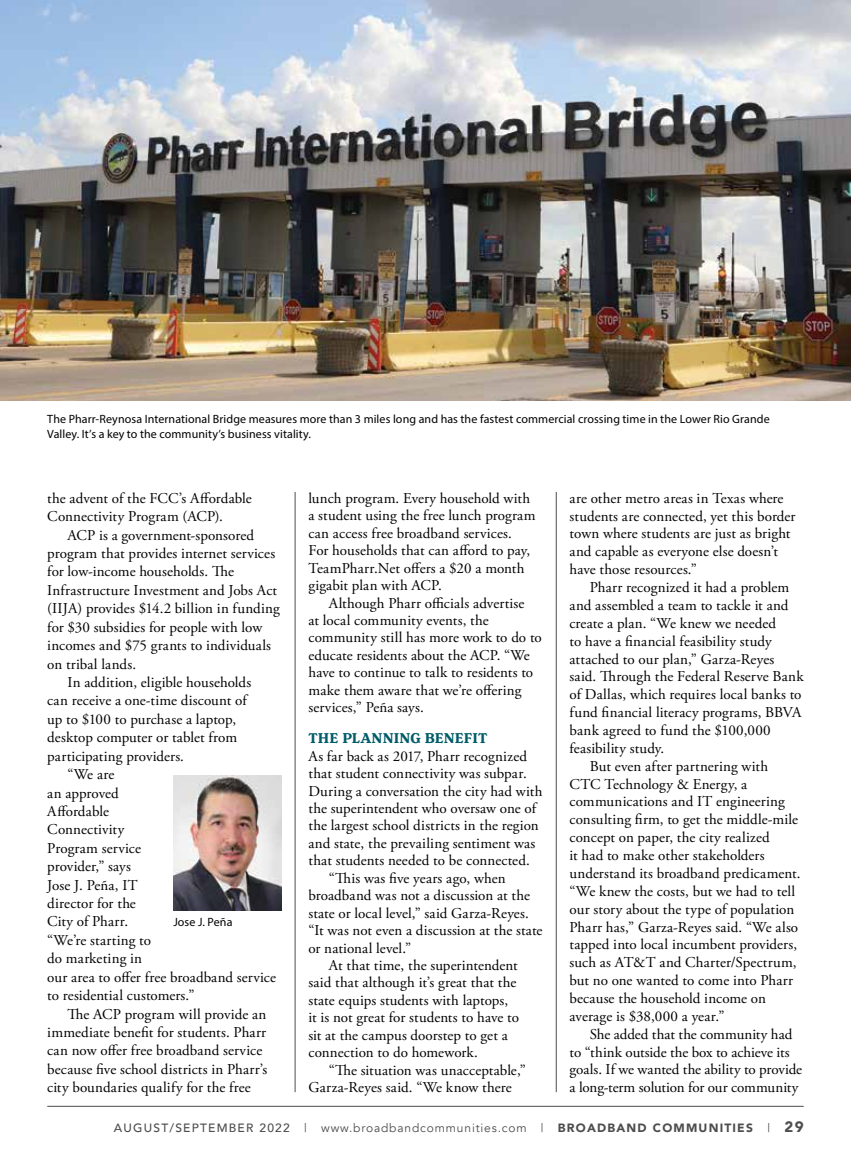
<style>
.page{position:relative;width:851px;height:1161px;background:#fff}
.page>*{position:absolute;margin:0;border:0;box-sizing:border-box;transform-origin:0 0}
.t1{font:15px/17.4px "Adobe Garamond Pro";letter-spacing:.005em;color:#000}
.t2{font:700 15px "Henriette";letter-spacing:.005em;color:#005c68}
.t3{font:12px/15px "Myriad Pro";letter-spacing:.005em;color:#000}
.t4{font:12px "Avenir";letter-spacing:.07em;color:#4d4d4f}
.s1{font-weight:500}
.s2{font-weight:900}
.s3{font-weight:900;font-size:15px}
</style>
<div class="page">
<hr style="left:47px;top:1106px;width:756px;height:1px;background:#4d4d4f">
<hr style="left:556px;top:492px;width:1px;height:600px;background:#4d4d4f">
<hr style="left:295px;top:492px;width:1px;height:600px;background:#4d4d4f">
<img style="left:173px;top:775px;width:108px;height:135px">
<img style="left:0;top:0;width:850px;height:400px">
<p class="t3" style="left:47px;top:411px;width:724px">The Pharr-Reynosa International Bridge measures more than 3 miles long and has the fastest commercial crossing time in the Lower Rio Grande<br>Valley. It’s a key to the community’s business vitality.</p>
<p class="t1" style="left:47px;top:489px;width:206px;line-height:18.5px">the advent of the FCC’s Affordable<br>Connectivity Program (ACP).</p>
<p class="t1" style="left:68px;top:527px;width:188px">ACP is a government-sponsored</p>
<p class="t1" style="left:47px;top:545px;width:229px">program that provides internet services</p>
<p class="t1" style="left:47px;top:564px;width:188px">for low-income households. The</p>
<p class="t1" style="left:47px;top:582px;width:231px">Infrastructure Investment and Jobs Act</p>
<p class="t1" style="left:47px;top:600px;width:234px">(IIJA) provides $14.2 billion in funding</p>
<p class="t1" style="left:47px;top:619px;width:216px">for $30 subsidies for people with low</p>
<p class="t1" style="left:47px;top:637px;width:225px">incomes and $75 grants to individuals</p>
<p class="t1" style="left:47px;top:656px;width:90px">on tribal lands.</p>
<p class="t1" style="left:68px;top:674px;width:185px">In addition, eligible households</p>
<p class="t1" style="left:47px;top:693px;width:201px">can receive a one-time discount of</p>
<p class="t1" style="left:47px;top:711px;width:190px">up to $100 to purchase a laptop,</p>
<p class="t1" style="left:47px;top:729px;width:191px">desktop computer or tablet from</p>
<p class="t1" style="left:47px;top:748px;width:138px">participating providers.</p>
<p class="t1" style="left:68px;top:766px;width:48px">“We are</p>
<p class="t1" style="left:47px;top:785px;width:73px">an approved</p>
<p class="t1" style="left:47px;top:803px;width:63px">Affordable</p>
<p class="t1" style="left:47px;top:821px;width:78px">Connectivity</p>
<p class="t1" style="left:47px;top:840px;width:95px">Program service</p>
<p class="t1" style="left:47px;top:858px;width:85px">provider,” says</p>
<p class="t1" style="left:47px;top:877px;width:92px">Jose J. Peña, IT</p>
<p class="t1" style="left:47px;top:895px;width:90px">director for the</p>
<p class="t1" style="left:47px;top:914px;width:82px">City of Pharr.</p>
<p class="t1" style="left:47px;top:932px;width:105px">“We’re starting to</p>
<p class="t1" style="left:47px;top:950px;width:96px">do marketing in</p>
<p class="t1" style="left:47px;top:969px;width:230px">our area to offer free broadband service</p>
<p class="t1" style="left:47px;top:987px;width:149px">to residential customers.”</p>
<p class="t1" style="left:68px;top:1006px;width:200px">The ACP program will provide an</p>
<p class="t1" style="left:47px;top:1024px;width:220px">immediate benefit for students. Pharr</p>
<p class="t1" style="left:47px;top:1042px;width:216px">can now offer free broadband service</p>
<p class="t1" style="left:47px;top:1061px;width:221px">because five school districts in Pharr’s</p>
<p class="t1" style="left:47px;top:1079px;width:205px">city boundaries qualify for the free</p>
<p class="t3" style="left:173px;top:914px;width:61px">Jose J. Peña</p>
<p class="t1" style="left:308px;top:490px;width:229px">lunch program. Every household with a student using the free lunch program can access free broadband services.<br>For households that can afford to pay, TeamPharr.Net offers a $20 a month gigabit plan with ACP.</p>
<p class="t1" style="left:308px;top:595px;width:235px;text-indent:20px">Although Pharr officials advertise<br>at local community events, the community still has more work to do to educate residents about the ACP. “We have to continue to talk to residents to make them aware that we’re offering services,” Peña says.</p>
<p class="t2" style="left:308px;top:729px;width:180px">THE PLANNING BENEFIT</p>
<p class="t1" style="left:308px;top:748px;width:220px">As far back as 2017, Pharr recognized</p>
<p class="t1" style="left:308px;top:765px;width:220px">that student connectivity was subpar.</p>
<p class="t1" style="left:308px;top:783px;width:235px">During a conversation the city had with</p>
<p class="t1" style="left:308px;top:800px;width:229px">the superintendent who oversaw one of</p>
<p class="t1" style="left:308px;top:818px;width:232px">the largest school districts in the region</p>
<p class="t1" style="left:308px;top:835px;width:228px">and state, the prevailing sentiment was</p>
<p class="t1" style="left:308px;top:852px;width:223px">that students needed to be connected.</p>
<p class="t1" style="left:328px;top:870px;width:178px">“This was five years ago, when</p>
<p class="t1" style="left:308px;top:887px;width:223px">broadband was not a discussion at the</p>
<p class="t1" style="left:308px;top:905px;width:222px">state or local level,” said Garza-Reyes.</p>
<p class="t1" style="left:308px;top:922px;width:236px">“It was not even a discussion at the state</p>
<p class="t1" style="left:308px;top:940px;width:104px">or national level.”</p>
<p class="t1" style="left:328px;top:957px;width:190px">At that time, the superintendent</p>
<p class="t1" style="left:308px;top:975px;width:210px">said that although it’s great that the</p>
<p class="t1" style="left:308px;top:992px;width:201px">state equips students with laptops,</p>
<p class="t1" style="left:308px;top:1009px;width:212px">it is not great for students to have to</p>
<p class="t1" style="left:308px;top:1027px;width:201px">sit at the campus doorstep to get a</p>
<p class="t1" style="left:308px;top:1044px;width:171px">connection to do homework.</p>
<p class="t1" style="left:328px;top:1062px;width:199px">“The situation was unacceptable,”</p>
<p class="t1" style="left:308px;top:1079px;width:205px">Garza-Reyes said. “We know there</p>
<p class="t1" style="left:569px;top:490px;width:227px;line-height:17.9px">are other metro areas in Texas where students are connected, yet this border town where students are just as bright and capable as everyone else doesn’t have those resources.”</p>
<p class="t1" style="left:589px;top:579px;width:201px">Pharr recognized it had a problem</p>
<p class="t1" style="left:569px;top:597px;width:220px">and assembled a team to tackle it and</p>
<p class="t1" style="left:569px;top:615px;width:208px">create a plan. “We knew we needed</p>
<p class="t1" style="left:569px;top:633px;width:203px">to have a financial feasibility study</p>
<p class="t1" style="left:569px;top:651px;width:206px">attached to our plan,” Garza-Reyes</p>
<p class="t1" style="left:569px;top:668px;width:236px">said. Through the Federal Reserve Bank</p>
<p class="t1" style="left:569px;top:686px;width:233px">of Dallas, which requires local banks to</p>
<p class="t1" style="left:569px;top:704px;width:233px">fund financial literacy programs, BBVA</p>
<p class="t1" style="left:569px;top:722px;width:203px">bank agreed to fund the $100,000</p>
<p class="t1" style="left:569px;top:740px;width:96px">feasibility study.</p>
<p class="t1" style="left:589px;top:758px;width:180px">But even after partnering with</p>
<p class="t1" style="left:569px;top:776px;width:179px">CTC Technology &amp; Energy, a</p>
<p class="t1" style="left:569px;top:794px;width:217px">communications and IT engineering</p>
<p class="t1" style="left:569px;top:811px;width:230px">consulting firm, to get the middle-mile</p>
<p class="t1" style="left:569px;top:829px;width:202px">concept on paper, the city realized</p>
<p class="t1" style="left:569px;top:847px;width:196px">it had to make other stakeholders</p>
<p class="t1" style="left:569px;top:865px;width:232px">understand its broadband predicament.</p>
<p class="t1" style="left:569px;top:883px;width:227px">“We knew the costs, but we had to tell</p>
<p class="t1" style="left:569px;top:901px;width:226px">our story about the type of population</p>
<p class="t1" style="left:569px;top:919px;width:230px">Pharr has,” Garza-Reyes said. “We also</p>
<p class="t1" style="left:569px;top:936px;width:229px">tapped into local incumbent providers,</p>
<p class="t1" style="left:569px;top:954px;width:228px">such as AT&amp;T and Charter/Spectrum,</p>
<p class="t1" style="left:569px;top:972px;width:225px">but no one wanted to come into Pharr</p>
<p class="t1" style="left:569px;top:990px;width:198px">because the household income on</p>
<p class="t1" style="left:569px;top:1008px;width:156px">average is $38,000 a year.”</p>
<p class="t1" style="left:589px;top:1026px;width:204px">She added that the community had</p>
<p class="t1" style="left:569px;top:1044px;width:222px">to “think outside the box to achieve its</p>
<p class="t1" style="left:569px;top:1062px;width:234px">goals. If we wanted the ability to provide</p>
<p class="t1" style="left:569px;top:1079px;width:230px">a long-term solution for our community</p>
<p class="t4" style="left:114px;top:1121px;width:691px"><span class="s1">AUGUST/SEPTEMBER 2022</span> | www.broadbandcommunities.com | <span class="s2">BROADBAND COMMUNITIES</span> | <span class="s3">29</span></p>
</div>
